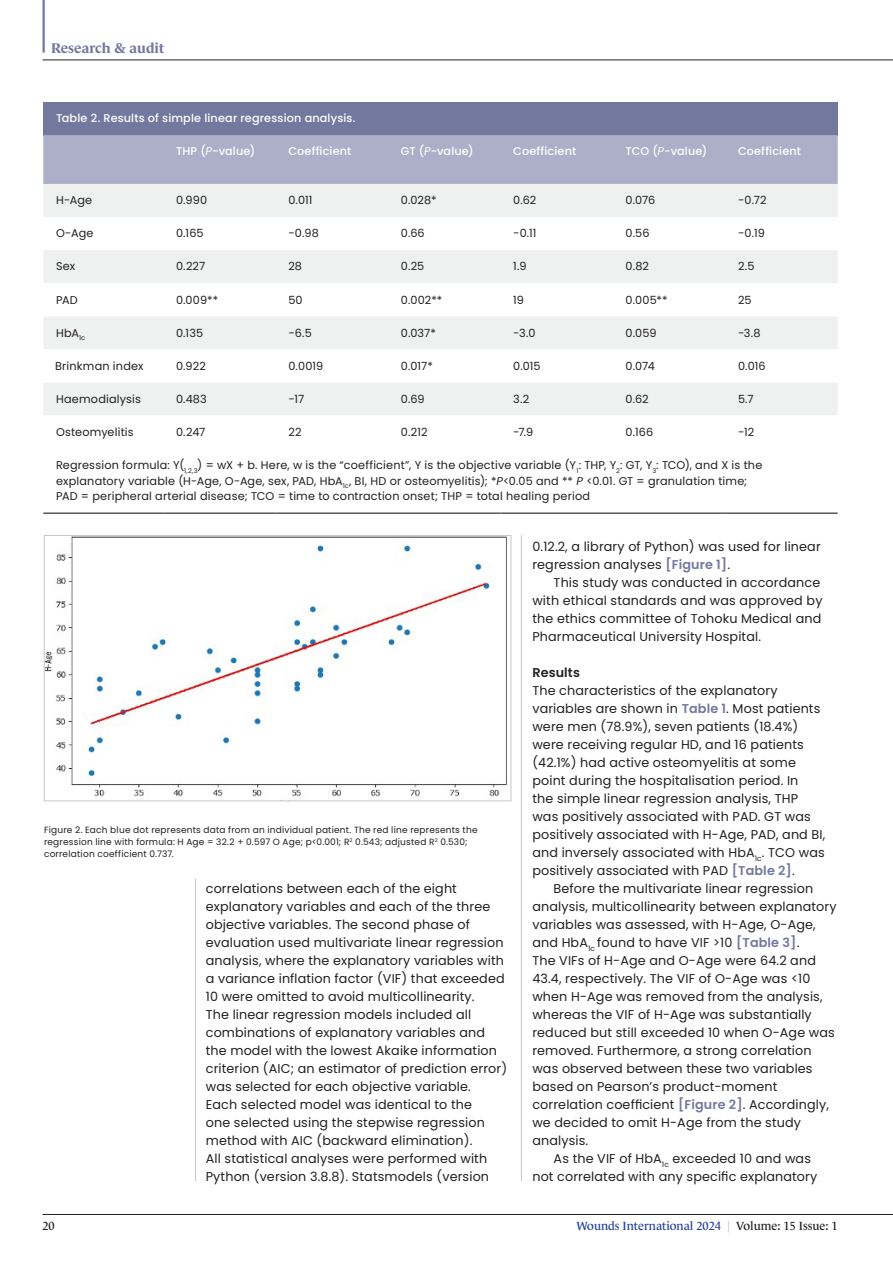
<style>
.page{position:relative;width:893px;height:1263px;background:#fff}
.page>*{position:absolute;margin:0;border:0;box-sizing:border-box;transform-origin:0 0}
.t1{font:700 14.25px "Le Monde Journal Std";color:#73789f}
.Body_indent{font:12.75px/18px "Poppins";letter-spacing:.01em;color:#231f20}
.Body_no_indent{font:12.75px/18px "Poppins";letter-spacing:.01em;color:#231f20}
.Sub_header{font:600 12.75px "Poppins";letter-spacing:.01em;color:#231f20}
.t2{font:12px "Le Monde Journal Std";color:#223f99}
.t3{font:12px "Le Monde Journal Std";color:#231f20}
.Table_text{font:11.25px/15.8px "Poppins";letter-spacing:.015em;color:#231f20}
.Table_sub_header{font:500 11.25px "Poppins";letter-spacing:.01em;color:#fff}
.t4{font:9px/12px "Poppins";letter-spacing:.025em;color:#231f20}
.s1{font-weight:400;font-style:italic}
.s2{font-style:italic}
.s3{font-weight:600;color:#73789f}
.s4{color:#c7c8ca}
.s5{color:#231f20}
</style>
<div class="page">
<hr style="left:195px;top:878px;width:1px;height:303px;background:#c7c8ca">
<hr style="left:521px;top:535px;width:1px;height:646px;background:#c7c8ca">
<div style="left:43px;top:102px;width:795px;height:33px;background:#73789f"></div>
<div style="left:43px;top:135px;width:795px;height:49px;background:#adafc9"></div>
<div style="left:43px;top:184px;width:795px;height:33px;background:#eff0f0"></div>
<svg style="left:43px;top:250px;width:795px;height:165px;fill:#eff0f0"></svg>
<hr style="left:43px;top:513px;width:120px;height:1px;background:#231f20">
<hr style="left:163px;top:513px;width:113px;height:1px;background:#231f20">
<hr style="left:276px;top:513px;width:112px;height:1px;background:#231f20">
<hr style="left:388px;top:513px;width:112px;height:1px;background:#231f20">
<hr style="left:500px;top:513px;width:113px;height:1px;background:#231f20">
<hr style="left:613px;top:513px;width:112px;height:1px;background:#231f20">
<hr style="left:725px;top:513px;width:113px;height:1px;background:#231f20">
<img style="left:46px;top:537px;width:461px;height:260px">
<div style="left:44px;top:535px;width:467px;height:266px;border:1px solid #c7c8ca"></div>
<hr style="left:43px;top:60px;width:850px;height:1px;background:#231f20">
<hr style="left:43px;top:0;width:2px;height:53px;background:#73789f">
<hr style="left:43px;top:1214px;width:850px;height:1px;background:#231f20">
<p class="t1" style="left:51px;top:40px;width:115px">Research &amp; audit</p>
<p class="Table_sub_header" style="left:56px;top:112px;width:301px">Table 2. Results of simple linear regression analysis.</p>
<p class="Table_sub_header" style="left:176px;top:145px;width:81px">THP (<span class="s1">P</span>-value)</p>
<p class="Table_sub_header" style="left:288px;top:145px;width:64px">Coefficient</p>
<p class="Table_sub_header" style="left:401px;top:145px;width:74px">GT (<span class="s1">P</span>-value)</p>
<p class="Table_sub_header" style="left:513px;top:145px;width:64px">Coefficient</p>
<p class="Table_sub_header" style="left:626px;top:145px;width:83px">TCO (<span class="s1">P</span>-value)</p>
<p class="Table_sub_header" style="left:738px;top:145px;width:64px">Coefficient</p>
<p class="Table_text" style="left:56px;top:193px;width:38px">H-Age</p>
<p class="Table_text" style="left:176px;top:193px;width:33px">0.990</p>
<p class="Table_text" style="left:288px;top:193px;width:25px">0.011</p>
<p class="Table_text" style="left:401px;top:193px;width:37px">0.028*</p>
<p class="Table_text" style="left:513px;top:193px;width:25px">0.62</p>
<p class="Table_text" style="left:626px;top:193px;width:31px">0.076</p>
<p class="Table_text" style="left:738px;top:193px;width:30px">−0.72</p>
<p class="Table_text" style="left:56px;top:226px;width:39px">O-Age</p>
<p class="Table_text" style="left:176px;top:226px;width:29px">0.165</p>
<p class="Table_text" style="left:288px;top:226px;width:32px">−0.98</p>
<p class="Table_text" style="left:401px;top:226px;width:25px">0.66</p>
<p class="Table_text" style="left:513px;top:226px;width:25px">−0.11</p>
<p class="Table_text" style="left:626px;top:226px;width:25px">0.56</p>
<p class="Table_text" style="left:738px;top:226px;width:28px">−0.19</p>
<p class="Table_text" style="left:56px;top:259px;width:21px">Sex</p>
<p class="Table_text" style="left:176px;top:259px;width:31px">0.227</p>
<p class="Table_text" style="left:288px;top:259px;width:15px">28</p>
<p class="Table_text" style="left:401px;top:259px;width:25px">0.25</p>
<p class="Table_text" style="left:513px;top:259px;width:15px">1.9</p>
<p class="Table_text" style="left:626px;top:259px;width:25px">0.82</p>
<p class="Table_text" style="left:738px;top:259px;width:18px">2.5</p>
<p class="Table_text" style="left:56px;top:292px;width:23px">PAD</p>
<p class="Table_text" style="left:176px;top:292px;width:44px">0.009**</p>
<p class="Table_text" style="left:288px;top:292px;width:16px">50</p>
<p class="Table_text" style="left:401px;top:292px;width:43px">0.002**</p>
<p class="Table_text" style="left:513px;top:292px;width:12px">19</p>
<p class="Table_text" style="left:626px;top:292px;width:43px">0.005**</p>
<p class="Table_text" style="left:738px;top:292px;width:15px">25</p>
<p class="Table_text" style="left:56px;top:325px;width:31px">HbA<sub>1c</sub></p>
<p class="Table_text" style="left:176px;top:325px;width:29px">0.135</p>
<p class="Table_text" style="left:288px;top:325px;width:25px">−6.5</p>
<p class="Table_text" style="left:401px;top:325px;width:37px">0.037*</p>
<p class="Table_text" style="left:513px;top:325px;width:24px">−3.0</p>
<p class="Table_text" style="left:626px;top:325px;width:32px">0.059</p>
<p class="Table_text" style="left:738px;top:325px;width:24px">−3.8</p>
<p class="Table_text" style="left:55px;top:358px;width:90px">Brinkman index</p>
<p class="Table_text" style="left:176px;top:358px;width:31px">0.922</p>
<p class="Table_text" style="left:288px;top:358px;width:36px">0.0019</p>
<p class="Table_text" style="left:401px;top:358px;width:33px">0.017*</p>
<p class="Table_text" style="left:513px;top:358px;width:29px">0.015</p>
<p class="Table_text" style="left:626px;top:358px;width:31px">0.074</p>
<p class="Table_text" style="left:738px;top:358px;width:29px">0.016</p>
<p class="Table_text" style="left:56px;top:391px;width:87px">Haemodialysis</p>
<p class="Table_text" style="left:176px;top:391px;width:32px">0.483</p>
<p class="Table_text" style="left:288px;top:391px;width:17px">−17</p>
<p class="Table_text" style="left:401px;top:391px;width:25px">0.69</p>
<p class="Table_text" style="left:513px;top:391px;width:18px">3.2</p>
<p class="Table_text" style="left:626px;top:391px;width:25px">0.62</p>
<p class="Table_text" style="left:738px;top:391px;width:17px">5.7</p>
<p class="Table_text" style="left:56px;top:424px;width:79px">Osteomyelitis</p>
<p class="Table_text" style="left:176px;top:424px;width:31px">0.247</p>
<p class="Table_text" style="left:288px;top:424px;width:15px">22</p>
<p class="Table_text" style="left:401px;top:424px;width:28px">0.212</p>
<p class="Table_text" style="left:513px;top:424px;width:22px">−7.9</p>
<p class="Table_text" style="left:626px;top:424px;width:29px">0.166</p>
<p class="Table_text" style="left:738px;top:424px;width:18px">−12</p>
<p class="Table_text" style="left:56px;top:457px;width:708px">Regression formula: Y(<sub>1,2,3</sub>) = wX + b. Here, w is the “coefficient”, Y is the objective variable (Y<sub>1</sub>: THP, Y<sub>2</sub>: GT, Y<sub>3</sub>: TCO), and X is the explanatory variable (H-Age, O-Age, sex, PAD, HbA<sub>1c</sub>, BI, HD or osteomyelitis); *<span class="s2">P</span>&lt;0.05 and ** <span class="s2">P</span> &lt;0.01. GT = granulation time;<br>PAD = peripheral arterial disease; TCO = time to contraction onset; THP = total healing period</p>
<p class="t4" style="left:44px;top:824px;width:435px">Figure 2. Each blue dot represents data from an individual patient. The red line represents the regression line with formula: H Age = 32.2 + 0.597 O Age; p&lt;0.001; R<sup>2</sup> 0.543; adjusted R<sup>2</sup> 0.530; correlation coefficient 0.737.</p>
<p class="Body_indent" style="left:206px;top:880px;width:303px">correlations between each of the eight explanatory variables and each of the three objective variables. The second phase of evaluation used multivariate linear regression analysis, where the explanatory variables with a variance inflation factor (VIF) that exceeded 10 were omitted to avoid multicollinearity.<br>The linear regression models included all combinations of explanatory variables and the model with the lowest Akaike information criterion (AIC; an estimator of prediction error) was selected for each objective variable.<br>Each selected model was identical to the<br>one selected using the stepwise regression method with AIC (backward elimination).<br>All statistical analyses were performed with Python (version 3.8.8). Statsmodels (version</p>
<p class="Body_indent" style="left:532px;top:538px;width:290px">0.12.2, a library of Python) was used for linear regression analyses <span class="s3">[Figure 1]</span>.</p>
<p class="Body_indent" style="left:532px;top:574px;width:292px;text-indent:21px">This study was conducted in accordance with ethical standards and was approved by the ethics committee of Tohoku Medical and Pharmaceutical University Hospital.</p>
<p class="Sub_header" style="left:532px;top:665px;width:49px">Results</p>
<p class="Body_no_indent" style="left:532px;top:682px;width:294px">The characteristics of the explanatory variables are shown in <span class="s3">Table 1</span>. Most patients were men (78.9%), seven patients (18.4%) were receiving regular HD, and 16 patients (42.1%) had active osteomyelitis at some point during the hospitalisation period. In<br>the simple linear regression analysis, THP was positively associated with PAD. GT was positively associated with H-Age, PAD, and BI, and inversely associated with HbA<sub>1c</sub>. TCO was positively associated with PAD <span class="s3">[Table 2]</span>.</p>
<p class="Body_indent" style="left:532px;top:880px;width:306px;text-indent:21px">Before the multivariate linear regression analysis, multicollinearity between explanatory variables was assessed, with H-Age, O-Age, and HbA<sub>1c</sub> found to have VIF &gt;10 <span class="s3">[Table 3]</span>.<br>The VIFs of H-Age and O-Age were 64.2 and 43.4, respectively. The VIF of O-Age was &lt;10 when H-Age was removed from the analysis, whereas the VIF of H-Age was substantially reduced but still exceeded 10 when O-Age was removed. Furthermore, a strong correlation was observed between these two variables based on Pearson’s product-moment correlation coefficient <span class="s3">[Figure 2]</span>. Accordingly, we decided to omit H-Age from the study analysis.</p>
<p class="Body_indent" style="left:532px;top:1150px;width:286px;text-indent:21px">As the VIF of HbA<sub>1c</sub> exceeded 10 and was not correlated with any specific explanatory</p>
<p class="t3" style="left:43px;top:1219px;width:14px">20</p>
<p class="t2" style="left:576px;top:1219px;width:263px">Wounds International 2024 <span class="s4">|</span> <span class="s5">Volume: 15 Issue: 1</span></p>
</div>
